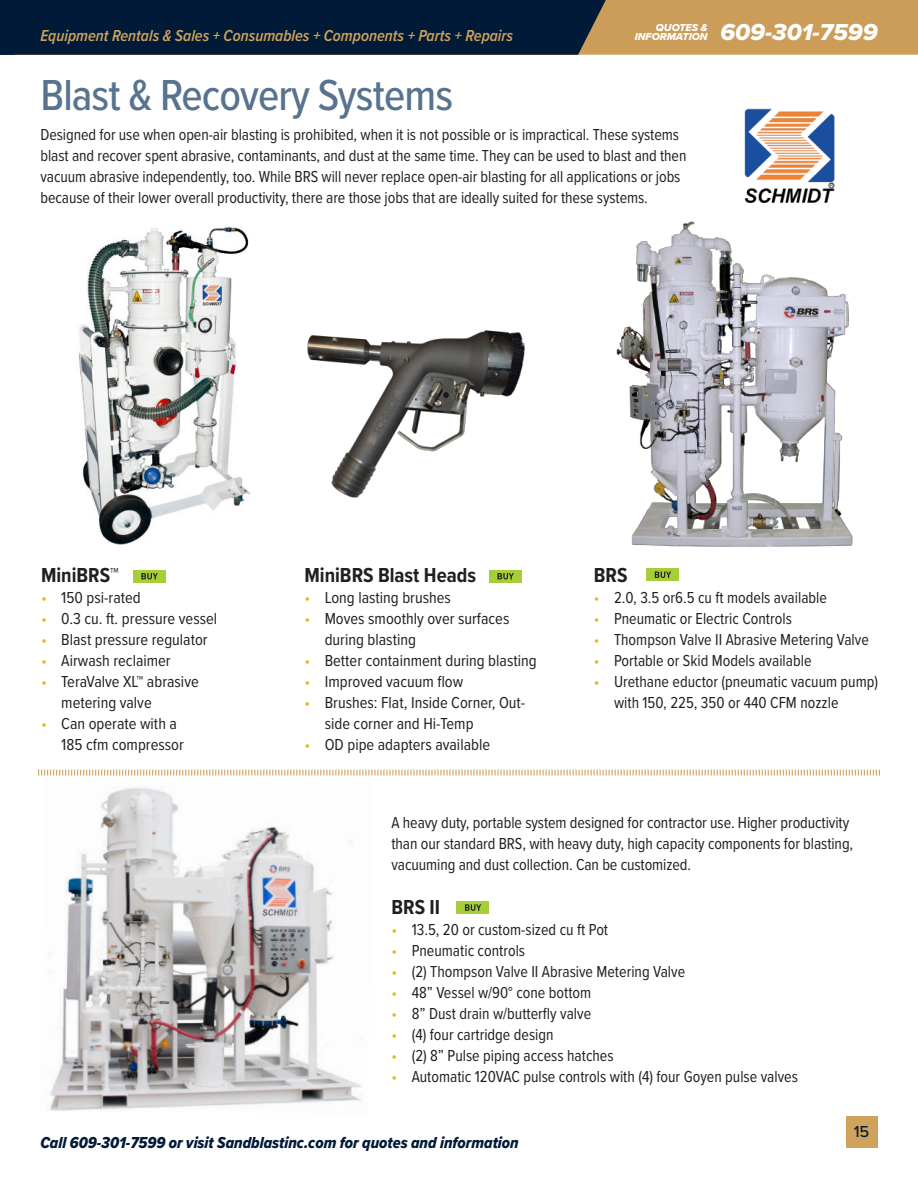
<style>
.page{position:relative;width:918px;height:1188px;background:#fff}
.page>*{position:absolute;margin:0;border:0;box-sizing:border-box;transform-origin:0 0}
.t1{font:500 45px "Proxima Nova Cond";letter-spacing:-.02em;color:#57738f}
.t2{font:24px "Proxima Nova Extrabld It";color:#fff}
.t3{font:700 21px "Proxima Nova Cond";color:#231f20}
.t4{font:16.5px/21px "Proxima Nova Cond";color:#231f20}
.t5{font:16.5px "Proxima Nova Cond Extrabld It";color:#001a37}
.t6{font:italic 600 16.5px "Proxima Nova Cond";color:#cfa35c}
.t7{font:500 16.5px "Proxima Nova";color:#001a37}
.t8{font:10.5px "Proxima Nova Extrabld It";color:#fff}
.s1{color:#e3b821}
</style>
<div class="page">
<div style="left:614px;top:0;width:304px;height:55px;background:#cb9d59"></div>
<div style="left:846px;top:1116px;width:31px;height:31px;background:#cfa35c"></div>
<div style="left:0;top:0;width:614px;height:55px;background:#001a37"></div>
<img style="left:744px;top:108px;width:91px;height:95px">
<img style="left:79px;top:226px;width:172px;height:319px">
<img style="left:617px;top:221px;width:236px;height:326px">
<img style="left:50px;top:788px;width:312px;height:323px">
<div style="left:133px;top:570px;width:33px;height:12px;background:#a6ce39"></div>
<svg style="left:141px;top:573px;width:17px;height:6px"></svg>
<div style="left:646px;top:569px;width:33px;height:12px;background:#a6ce39"></div>
<svg style="left:655px;top:572px;width:16px;height:6px"></svg>
<div style="left:489px;top:570px;width:33px;height:12px;background:#a6ce39"></div>
<svg style="left:498px;top:573px;width:16px;height:6px"></svg>
<svg style="left:38px;top:769px;width:842px;height:7px"></svg>
<img style="left:307px;top:330px;width:218px;height:168px">
<div style="left:456px;top:901px;width:33px;height:13px;background:#a6ce39"></div>
<svg style="left:465px;top:904px;width:16px;height:7px"></svg>
<p class="t8" style="left:656px;top:23px;width:53px">QUOTES &amp;</p>
<p class="t6" style="left:40px;top:28px;width:474px">Equipment Rentals &amp; Sales + Consumables + Components + Parts + Repairs</p>
<p class="t8" style="left:635px;top:32px;width:74px">INFORMATION</p>
<h2 class="t2" style="left:720px;top:22px;width:159px">609-301-7599</h2>
<h1 class="t1" style="left:40px;top:76px;width:414px">Blast &amp; Recovery Systems</h1>
<p class="t4" style="left:40px;top:124px;width:647px">Designed for use when open-air blasting is prohibited, when it is not possible or is impractical. These systems blast and recover spent abrasive, contaminants, and dust at the same time. They can be used to blast and then vacuum abrasive independently, too. While BRS will never replace open-air blasting for all applications or jobs because of their lower overall productivity, there are those jobs that are ideally suited for these systems.</p>
<p class="t3" style="left:41px;top:566px;width:79px">MiniBRS™</p>
<p class="t4" style="left:41px;top:587px;width:101px"><span class="s1">•</span> 150 psi-rated</p>
<p class="t4" style="left:41px;top:608px;width:178px"><span class="s1">•</span> 0.3 cu. ft. pressure vessel</p>
<p class="t4" style="left:41px;top:629px;width:168px"><span class="s1">•</span> Blast pressure regulator</p>
<p class="t4" style="left:41px;top:650px;width:131px"><span class="s1">•</span> Airwash reclaimer</p>
<p class="t4" style="left:61px;top:671px;width:139px;text-indent:-20px"><span class="s1">•</span> TeraValve XL™ abrasive metering valve</p>
<p class="t4" style="left:61px;top:713px;width:124px;text-indent:-20px"><span class="s1">•</span> Can operate with a<br>185 cfm compressor</p>
<p class="t3" style="left:304px;top:566px;width:173px">MiniBRS Blast Heads</p>
<p class="t4" style="left:304px;top:587px;width:148px"><span class="s1">•</span> Long lasting brushes</p>
<p class="t4" style="left:325px;top:608px;width:186px;text-indent:-20px"><span class="s1">•</span> Moves smoothly over surfaces during blasting</p>
<p class="t4" style="left:304px;top:650px;width:234px"><span class="s1">•</span> Better containment during blasting</p>
<p class="t4" style="left:304px;top:671px;width:160px"><span class="s1">•</span> Improved vacuum flow</p>
<p class="t4" style="left:325px;top:692px;width:202px;text-indent:-20px"><span class="s1">•</span> Brushes: Flat, Inside Corner, Out&shy;side corner and Hi-Temp</p>
<p class="t4" style="left:304px;top:734px;width:187px"><span class="s1">•</span> OD pipe adapters available</p>
<p class="t3" style="left:594px;top:566px;width:35px">BRS</p>
<p class="t4" style="left:594px;top:587px;width:235px"><span class="s1">•</span> 2.0, 3.5 or6.5 cu ft models available</p>
<p class="t4" style="left:594px;top:608px;width:200px"><span class="s1">•</span> Pneumatic or Electric Controls</p>
<p class="t4" style="left:594px;top:629px;width:277px"><span class="s1">•</span> Thompson Valve II Abrasive Metering Valve</p>
<p class="t4" style="left:594px;top:650px;width:219px"><span class="s1">•</span> Portable or Skid Models available</p>
<p class="t4" style="left:614px;top:671px;width:266px;text-indent:-20px"><span class="s1">•</span> Urethane eductor (pneumatic vacuum pump) with 150, 225, 350 or 440 CFM nozzle</p>
<p class="t4" style="left:392px;top:812px;width:463px">A heavy duty, portable system designed for contractor use. Higher productivity than our standard BRS, with heavy duty, high capacity components for blasting, vacuuming and dust collection. Can be customized.</p>
<p class="t3" style="left:392px;top:898px;width:50px">BRS II</p>
<p class="t4" style="left:392px;top:919px;width:218px"><span class="s1">•</span> 13.5, 20 or custom-sized cu ft Pot</p>
<p class="t4" style="left:392px;top:940px;width:135px"><span class="s1">•</span> Pneumatic controls</p>
<p class="t4" style="left:392px;top:961px;width:295px"><span class="s1">•</span> (2) Thompson Valve II Abrasive Metering Valve</p>
<p class="t4" style="left:392px;top:982px;width:201px"><span class="s1">•</span> 48” Vessel w/90° cone bottom</p>
<p class="t4" style="left:392px;top:1003px;width:201px"><span class="s1">•</span> 8” Dust drain w/butterfly valve</p>
<p class="t4" style="left:392px;top:1024px;width:164px"><span class="s1">•</span> (4) four cartridge design</p>
<p class="t4" style="left:392px;top:1045px;width:224px"><span class="s1">•</span> (2) 8” Pulse piping access hatches</p>
<p class="t4" style="left:392px;top:1066px;width:408px"><span class="s1">•</span> Automatic 120VAC pulse controls with (4) four Goyen pulse valves</p>
<p class="t5" style="left:40px;top:1135px;width:480px">Call 609-301-7599 or visit Sandblastinc.com for quotes and information</p>
<p class="t7" style="left:854px;top:1125px;width:17px">15</p>
</div>
